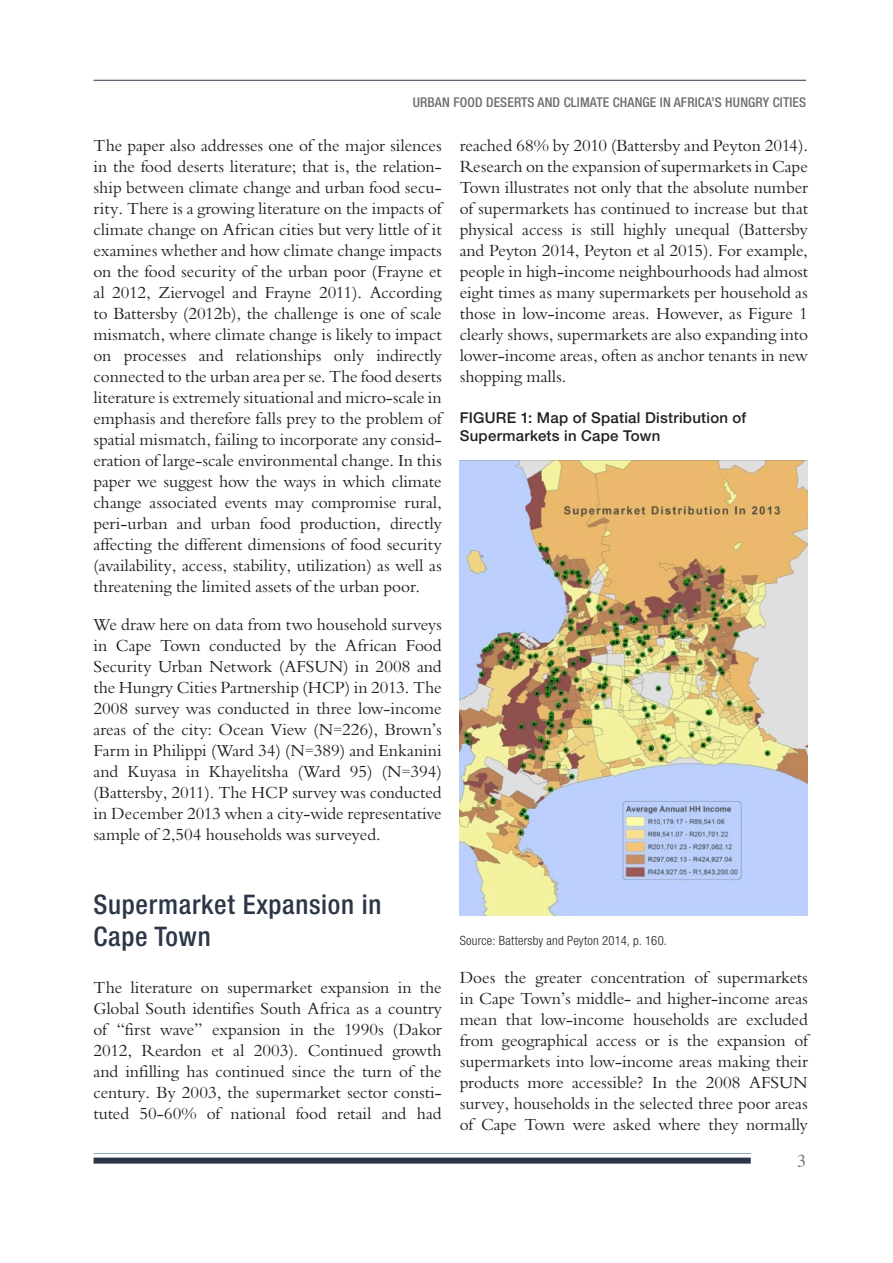
<style>
.page{position:relative;width:893px;height:1263px;background:#fff}
.page>*{position:absolute;margin:0;border:0;box-sizing:border-box;transform-origin:0 0}
.imprint{font:500 condensed 27px/32.4px "Helvetica Neue LT Std";letter-spacing:.025em;color:#2b3647}
.t1{font:18px "Times";color:#6c6d70}
.Text{font:16.5px/21px "Bergamo Std";color:#231f20;text-align:justify}
.TableHead{font:500 15px/18px "Helvetica Neue LT Std";letter-spacing:.015em;color:#231f20}
.t2{font:500 condensed 13.5px "Helvetica Neue LT Std";letter-spacing:.01em;color:#6c6d70}
.tablesource{font:300 condensed 12.75px "Helvetica Neue LT Std";letter-spacing:.015em;color:#231f20}
</style>
<div class="page">
<div style="left:94px;top:1157px;width:657px;height:6px;background:#2b3647"></div>
<hr style="left:94px;top:1153px;width:657px;height:1px;background:#92a6be">
<hr style="left:94px;top:80px;width:712px;height:1px;background:#2b3647">
<img style="left:460px;top:460px;width:348px;height:455px">
<p class="t2" style="left:413px;top:94px;width:395px">URBAN FOOD DESERTS AND CLIMATE CHANGE IN AFRICA’S HUNGRY CITIES</p>
<p class="Text" style="left:94px;top:135px;width:350px">The paper also addresses one of the major silences in the food deserts literature; that is, the relation&shy;ship between climate change and urban food secu&shy;rity. There is a growing literature on the impacts of climate change on African cities but very little of it examines whether and how climate change impacts on the food security of the urban poor (Frayne et al 2012, Ziervogel and Frayne 2011). According to Battersby (2012b), the challenge is one of scale mismatch, where climate change is likely to impact on processes and relationships only indirectly connected to the urban area per se. The food deserts literature is extremely situational and micro-scale in emphasis and therefore falls prey to the problem of spatial mismatch, failing to incorporate any consid&shy;eration of large-scale environmental change. In this paper we suggest how the ways in which climate change associated events may compromise rural, peri-urban and urban food production, directly affecting the different dimensions of food security (availability, access, stability, utilization) as well as threatening the limited assets of the urban poor.</p>
<p class="Text" style="left:94px;top:614px;width:350px">We draw here on data from two household surveys in Cape Town conducted by the African Food Security Urban Network (AFSUN) in 2008 and the Hungry Cities Partnership (HCP) in 2013. The 2008 survey was conducted in three low-income areas of the city: Ocean View (N=226), Brown’s Farm in Philippi (Ward 34) (N=389) and Enkanini and Kuyasa in Khayelitsha (Ward 95) (N=394) (Battersby, 2011). The HCP survey was conducted in December 2013 when a city-wide representative sample of 2,504 households was surveyed.</p>
<p class="Text" style="left:460px;top:135px;width:350px">reached 68% by 2010 (Battersby and Peyton 2014).<br>Research on the expansion of supermarkets in Cape Town illustrates not only that the absolute number of supermarkets has continued to increase but that physical access is still highly unequal (Battersby and Peyton 2014, Peyton et al 2015). For example, people in high-income neighbourhoods had almost eight times as many supermarkets per household as those in low-income areas. However, as Figure 1 clearly shows, supermarkets are also expanding into lower-income areas, often as anchor tenants in new shopping malls.</p>
<p class="TableHead" style="left:460px;top:408px;width:288px">FIGURE 1: Map of Spatial Distribution of<br>Supermarkets in Cape Town</p>
<p class="imprint" style="left:94px;top:888px;width:290px">Supermarket Expansion in<br>Cape Town</p>
<p class="Text" style="left:94px;top:977px;width:350px">The literature on supermarket expansion in the Global South identifies South Africa as a country of “first wave” expansion in the 1990s (Dakor 2012, Reardon et al 2003). Continued growth and infilling has continued since the turn of the century. By 2003, the supermarket sector consti&shy;tuted 50-60% of national food retail and had</p>
<p class="tablesource" style="left:460px;top:933px;width:209px">Source: Battersby and Peyton 2014, p. 160.</p>
<p class="Text" style="left:460px;top:967px;width:350px">Does the greater concentration of supermarkets in Cape Town’s middle- and higher-income areas mean that low-income households are excluded from geographical access or is the expansion of supermarkets into low-income areas making their products more accessible? In the 2008 AFSUN survey, households in the selected three poor areas of Cape Town were asked where they normally</p>
<p class="t1" style="left:797px;top:1144px;width:10px">3</p>
</div>
